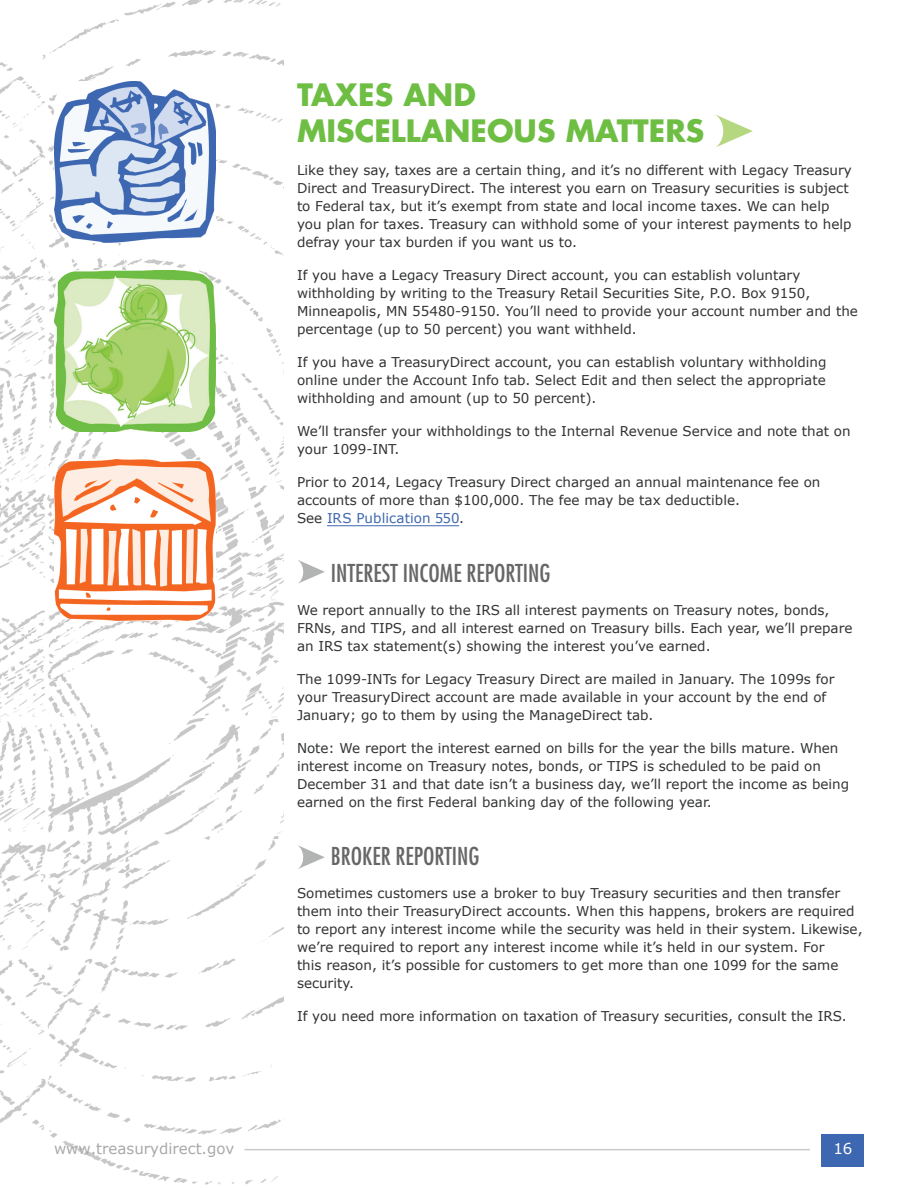
<style>
.page{position:relative;width:918px;height:1188px;background:#fff}
.page>*{position:absolute;margin:0;border:0;box-sizing:border-box;transform-origin:0 0}
.t1{font:700 30px/36px "Futura Std";color:#6ebe44}
.t2{font:condensed 24px "Futura Std";color:#666}
.t3{font:15px "Verdana";color:#a9a9a9}
.t4{font:15px "Verdana";color:#fff}
.t5{font:13.5px/18px "Verdana";color:#313232}
.s1{color:#3e67b1}
</style>
<div class="page">
<hr style="left:327px;top:525px;width:132px;height:1px;background:#3e67b1">
<img style="left:0;top:0;width:284px;height:1185px">
<img style="left:54px;top:81px;width:162px;height:162px">
<img style="left:54px;top:270px;width:162px;height:162px">
<img style="left:54px;top:459px;width:162px;height:162px">
<svg style="left:298px;top:560px;width:27px;height:24px"></svg>
<svg style="left:297px;top:845px;width:28px;height:24px"></svg>
<svg style="left:715px;top:114px;width:38px;height:33px"></svg>
<div style="left:822px;top:1134px;width:42px;height:32px;background:#3e67b1"></div>
<hr style="left:245px;top:1149px;width:565px;height:1px;background:#cbcbcb">
<h1 class="t1" style="left:297px;top:76px;width:409px">TAXES AND<br>MISCELLANEOUS MATTERS</h1>
<p class="t5" style="left:297px;top:161px;width:556px">Like they say, taxes are a certain thing, and it’s no different with Legacy Treasury Direct and TreasuryDirect. The interest you earn on Treasury securities is subject to Federal tax, but it’s exempt from state and local income taxes. We can help you plan for taxes. Treasury can withhold some of your interest payments to help defray your tax burden if you want us to.</p>
<p class="t5" style="left:297px;top:266px;width:563px">If you have a Legacy Treasury Direct account, you can establish voluntary withholding by writing to the Treasury Retail Securities Site, P.O. Box 9150, Minneapolis, MN 55480-9150. You’ll need to provide your account number and the percentage (up to 50 percent) you want withheld.</p>
<p class="t5" style="left:297px;top:353px;width:531px;text-align:justify">If you have a TreasuryDirect account, you can establish voluntary withholding online under the Account Info tab. Select Edit and then select the appropriate withholding and amount (up to 50 percent).</p>
<p class="t5" style="left:297px;top:422px;width:555px">We’ll transfer your withholdings to the Internal Revenue Service and note that on your 1099-INT.</p>
<p class="t5" style="left:297px;top:473px;width:525px">Prior to 2014, Legacy Treasury Direct charged an annual maintenance fee on accounts of more than $100,000. The fee may be tax deductible.<br>See <span class="s1">IRS Publication 550</span>.</p>
<h2 class="t2" style="left:331px;top:558px;width:221px">INTEREST INCOME REPORTING</h2>
<p class="t5" style="left:297px;top:601px;width:557px">We report annually to the IRS all interest payments on Treasury notes, bonds,<br>FRNs, and TIPS, and all interest earned on Treasury bills. Each year, we’ll prepare an IRS tax statement(s) showing the interest you’ve earned.</p>
<p class="t5" style="left:297px;top:669px;width:539px">The 1099-INTs for Legacy Treasury Direct are mailed in January. The 1099s for your TreasuryDirect account are made available in your account by the end of<br>January; go to them by using the ManageDirect tab.</p>
<p class="t5" style="left:297px;top:738px;width:554px">Note: We report the interest earned on bills for the year the bills mature. When interest income on Treasury notes, bonds, or TIPS is scheduled to be paid on December 31 and that date isn’t a business day, we’ll report the income as being earned on the first Federal banking day of the following year.</p>
<h2 class="t2" style="left:331px;top:842px;width:150px">BROKER REPORTING</h2>
<p class="t5" style="left:297px;top:884px;width:567px">Sometimes customers use a broker to buy Treasury securities and then transfer them into their TreasuryDirect accounts. When this happens, brokers are required to report any interest income while the security was held in their system. Likewise, we’re required to report any interest income while it’s held in our system. For<br>this reason, it’s possible for customers to get more than one 1099 for the same security.</p>
<p class="t5" style="left:297px;top:1007px;width:551px">If you need more information on taxation of Treasury securities, consult the IRS.</p>
<p class="t3" style="left:54px;top:1138px;width:182px">www.treasurydirect.gov</p>
<p class="t4" style="left:833px;top:1138px;width:21px">16</p>
</div>
